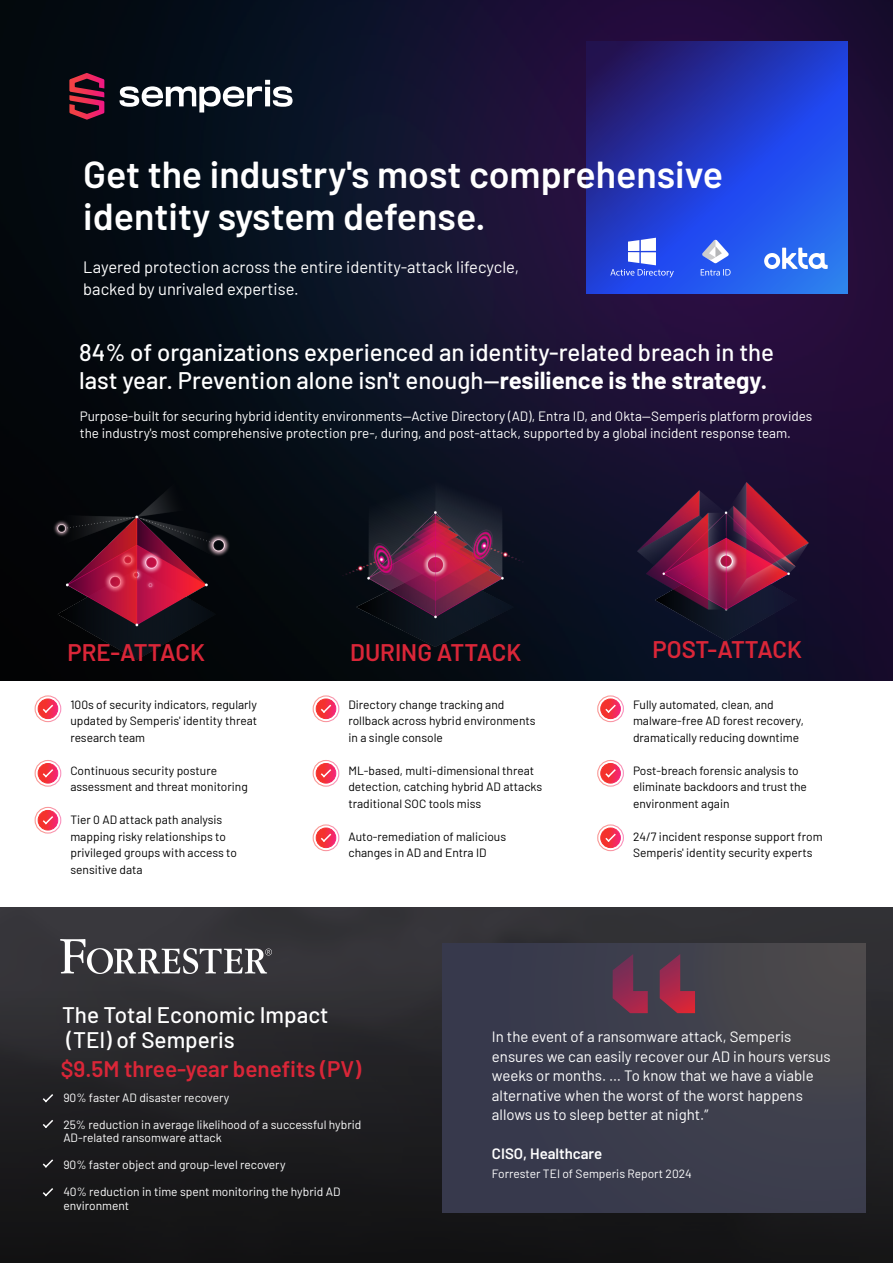
<style>
.page{position:relative;width:893px;height:1263px;background:#fff}
.page>*{position:absolute;margin:0;border:0;box-sizing:border-box;transform-origin:0 0}
.t1{font:600 37.5px/42px "Barlow";color:#fff}
.t2{font:500 24px/28.5px "Barlow";color:#fff}
.t3{font:600 24px "Barlow";color:#da2638}
.t4{font:500 22.5px/25.5px "Barlow";color:#fff}
.t5{font:600 22.5px "Barlow";color:#da2638}
.t6{font:16.5px/22.5px "Barlow";color:#fff}
.t7{font:15px/19.5px "Barlow";color:#fff}
.t8{font:600 15px "Barlow";color:#fff}
.t9{font:13.5px/17.4px "Barlow";color:#fff}
.t10{font:12px/16.5px "Barlow";color:#000}
.t11{font:12px/13.5px "Barlow";color:#fff}
.s1{font-weight:700}
</style>
<div class="page">
<img style="left:0;top:908px;width:893px;height:355px">
<img style="left:0;top:0;width:893px;height:680px">
<svg style="left:586px;top:42px;width:262px;height:251px"></svg>
<svg style="left:69px;top:73px;width:35px;height:47px"></svg>
<svg style="left:120px;top:80px;width:173px;height:32px"></svg>
<div style="left:35px;top:807px;width:26px;height:27px;border:1px solid #fff;border-radius:50%"></div>
<svg style="left:38px;top:810px;width:20px;height:20px"></svg>
<div style="left:38px;top:810px;width:20px;height:20px;border:1px solid #fff;border-radius:50%"></div>
<svg style="left:43px;top:816px;width:10px;height:8px"></svg>
<div style="left:35px;top:760px;width:26px;height:27px;border:1px solid #fff;border-radius:50%"></div>
<svg style="left:38px;top:763px;width:20px;height:20px"></svg>
<div style="left:38px;top:763px;width:20px;height:20px;border:1px solid #fff;border-radius:50%"></div>
<svg style="left:43px;top:769px;width:10px;height:8px"></svg>
<div style="left:35px;top:695px;width:26px;height:27px;border:1px solid #fff;border-radius:50%"></div>
<svg style="left:38px;top:699px;width:20px;height:20px"></svg>
<div style="left:38px;top:699px;width:20px;height:20px;border:1px solid #fff;border-radius:50%"></div>
<svg style="left:43px;top:705px;width:10px;height:8px"></svg>
<div style="left:442px;top:943px;width:423px;height:269px;background:linear-gradient(to right,#35374c,#45454c)"></div>
<svg style="left:613px;top:954px;width:82px;height:59px"></svg>
<img style="left:637px;top:482px;width:171px;height:159px">
<img style="left:341px;top:481px;width:185px;height:165px">
<img style="left:54px;top:483px;width:175px;height:176px">
<div style="left:313px;top:824px;width:26px;height:27px;border:1px solid #fff;border-radius:50%"></div>
<svg style="left:316px;top:828px;width:20px;height:20px"></svg>
<div style="left:316px;top:828px;width:20px;height:20px;border:1px solid #fff;border-radius:50%"></div>
<svg style="left:321px;top:834px;width:10px;height:8px"></svg>
<div style="left:313px;top:760px;width:26px;height:27px;border:1px solid #fff;border-radius:50%"></div>
<svg style="left:316px;top:763px;width:20px;height:20px"></svg>
<div style="left:316px;top:763px;width:20px;height:20px;border:1px solid #fff;border-radius:50%"></div>
<svg style="left:321px;top:769px;width:10px;height:8px"></svg>
<div style="left:313px;top:695px;width:26px;height:27px;border:1px solid #fff;border-radius:50%"></div>
<svg style="left:316px;top:699px;width:20px;height:20px"></svg>
<div style="left:316px;top:699px;width:20px;height:20px;border:1px solid #fff;border-radius:50%"></div>
<svg style="left:321px;top:705px;width:10px;height:8px"></svg>
<div style="left:597px;top:824px;width:27px;height:27px;border:1px solid #fff;border-radius:50%"></div>
<svg style="left:601px;top:828px;width:19px;height:20px"></svg>
<div style="left:600px;top:828px;width:21px;height:20px;border:1px solid #fff;border-radius:50%"></div>
<svg style="left:605px;top:834px;width:11px;height:8px"></svg>
<div style="left:597px;top:760px;width:27px;height:27px;border:1px solid #fff;border-radius:50%"></div>
<svg style="left:601px;top:763px;width:19px;height:20px"></svg>
<div style="left:600px;top:763px;width:21px;height:20px;border:1px solid #fff;border-radius:50%"></div>
<svg style="left:605px;top:769px;width:11px;height:8px"></svg>
<div style="left:597px;top:695px;width:27px;height:27px;border:1px solid #fff;border-radius:50%"></div>
<svg style="left:601px;top:699px;width:19px;height:20px"></svg>
<div style="left:600px;top:699px;width:21px;height:20px;border:1px solid #fff;border-radius:50%"></div>
<svg style="left:605px;top:705px;width:11px;height:8px"></svg>
<img style="left:61px;top:939px;width:210px;height:34px">
<svg style="left:43px;top:1094px;width:10px;height:8px"></svg>
<svg style="left:43px;top:1120px;width:10px;height:8px"></svg>
<svg style="left:43px;top:1159px;width:10px;height:9px"></svg>
<svg style="left:43px;top:1188px;width:10px;height:8px"></svg>
<img style="left:764px;top:237px;width:63px;height:41px">
<img style="left:610px;top:237px;width:63px;height:41px">
<img style="left:683px;top:237px;width:64px;height:41px">
<h1 class="t1" style="left:83px;top:150px;width:641px">Get the industry's most comprehensive identity system defense.</h1>
<h3 class="t6" style="left:83px;top:254px;width:437px">Layered protection across the entire identity-attack lifecycle, backed by unrivaled expertise.</h3>
<h2 class="t2" style="left:79px;top:336px;width:696px">84% of organizations experienced an identity-related breach in the last year. Prevention alone isn't enough—<span class="s1">resilience is the strategy.</span></h2>
<p class="t9" style="left:80px;top:406px;width:734px">Purpose-built for securing hybrid identity environments—Active Directory (AD), Entra ID, and Okta—Semperis platform provides the industry's most comprehensive protection pre-, during, and post-attack, supported by a global incident response team.</p>
<h2 class="t3" style="left:67px;top:635px;width:139px">PRE-ATTACK</h2>
<h2 class="t3" style="left:350px;top:635px;width:173px">DURING ATTACK</h2>
<h2 class="t3" style="left:653px;top:631px;width:151px">POST-ATTACK</h2>
<p class="t10" style="left:70px;top:695px;width:188px;text-align:justify">100s of security indicators, regularly updated by Semperis' identity threat research team</p>
<p class="t10" style="left:70px;top:761px;width:179px">Continuous security posture assessment and threat monitoring</p>
<p class="t10" style="left:70px;top:811px;width:168px">Tier 0 AD attack path analysis mapping risky relationships to privileged groups with access to sensitive data</p>
<p class="t10" style="left:348px;top:695px;width:189px">Directory change tracking and rollback across hybrid environments in a single console</p>
<p class="t10" style="left:348px;top:761px;width:195px">ML-based, multi-dimensional threat detection, catching hybrid AD attacks traditional SOC tools miss</p>
<p class="t10" style="left:348px;top:827px;width:159px">Auto-remediation of malicious changes in AD and Entra ID</p>
<p class="t10" style="left:633px;top:695px;width:173px">Fully automated, clean, and malware-free AD forest recovery, dramatically reducing downtime</p>
<p class="t10" style="left:633px;top:761px;width:175px">Post-breach forensic analysis to eliminate backdoors and trust the environment again</p>
<p class="t10" style="left:633px;top:827px;width:191px">24/7 incident response support from<br>Semperis' identity security experts</p>
<h3 class="t4" style="left:62px;top:1000px;width:268px">The Total Economic Impact (TEI) of Semperis</h3>
<h3 class="t5" style="left:61px;top:1052px;width:302px">$9.5M three-year benefits (PV)</h3>
<p class="t11" style="left:63px;top:1089px;width:167px">90% faster AD disaster recovery</p>
<p class="t11" style="left:63px;top:1116px;width:299px">25% reduction in average likelihood of a successful hybrid<br>AD-related ransomware attack</p>
<p class="t11" style="left:63px;top:1157px;width:224px">90% faster object and group-level recovery</p>
<p class="t11" style="left:63px;top:1184px;width:279px">40% reduction in time spent monitoring the hybrid AD environment</p>
<p class="t7" style="left:492px;top:1026px;width:340px">In the event of a ransomware attack, Semperis ensures we can easily recover our AD in hours versus weeks or months. … To know that we have a viable alternative when the worst of the worst happens allows us to sleep better at night.”</p>
<p class="t8" style="left:492px;top:1143px;width:112px">CISO, Healthcare</p>
<p class="t11" style="left:492px;top:1165px;width:201px">Forrester TEI of Semperis Report 2024</p>
</div>
